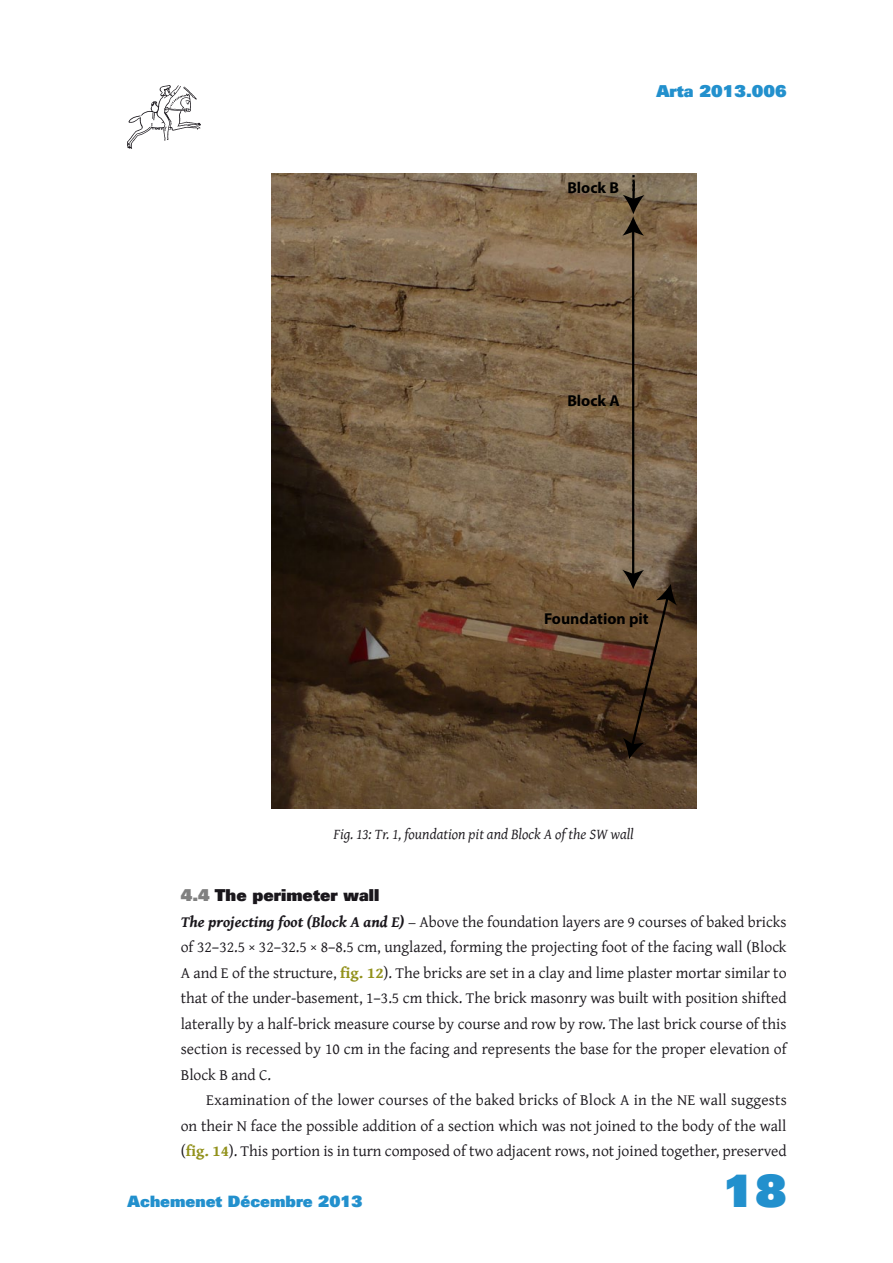
<style>
.page{position:relative;width:893px;height:1263px;background:#fff}
.page>*{position:absolute;margin:0;border:0;box-sizing:border-box;transform-origin:0 0}
.t1{font:900 45px "Univers LT";color:#2290cd}
.t2{font:900 16.5px "Univers LT";color:#1a171c}
.t3{font:900 16.5px "Univers LT";color:#2290cd}
.t4{font:700 15.9px "Myriad Pro";color:#000}
.t5{font:15.75px/25.5px "Gentium Plus";color:#1a171c;text-align:justify}
.t6{font:900 15.75px "Univers LT";color:#2290cd}
.t7{font:italic 15px "Gentium";color:#1a171c}
.s1{color:#808080}
.s2{font-family:"Gentium Book Basic";font-weight:700;font-style:italic}
.s3{font-family:"Garamond Premr Pro"}
.s4{font-family:"Gentium Book Basic";font-weight:700;color:#92911b}
</style>
<div class="page">
<img style="left:128px;top:85px;width:73px;height:64px">
<img style="left:271px;top:174px;width:425px;height:634px">
<hr style="left:632px;top:230px;width:2px;height:346px;background:#000">
<svg style="left:622px;top:570px;width:55px;height:189px;background:#503823"></svg>
<svg style="left:622px;top:174px;width:22px;height:62px"></svg>
<p class="t4" style="left:567px;top:177px;width:53px">Block B</p>
<p class="t3" style="left:656px;top:80px;width:132px">Arta 2013.006</p>
<p class="t4" style="left:567px;top:390px;width:54px">Block A</p>
<p class="t4" style="left:544px;top:609px;width:106px">Foundation pit</p>
<p class="t7" style="left:334px;top:823px;width:302px">Fig. 13: Tr. 1, foundation pit and Block A of the SW wall</p>
<p class="t2" style="left:181px;top:884px;width:200px"><span class="s1">4.4</span> The perimeter wall</p>
<p class="t5" style="left:181px;top:907px;width:607px"><span class="s2">The projecting foot (Block A and E)</span> <span class="s3">–</span> Above the foundation layers are 9 courses of baked bricks of 32–32.5 × 32–32.5 × 8–8.5 cm, unglazed, forming the projecting foot of the facing wall (Block A and E of the structure, <span class="s4">fig. 12</span>). The bricks are set in a clay and lime plaster mortar similar to that of the under-basement, 1–3.5 cm thick. The brick masonry was built with position shifted laterally by a half-brick measure course by course and row by row. The last brick course of this section is recessed by 10 cm in the facing and represents the base for the proper elevation of Block B and C.</p>
<p class="t5" style="left:181px;top:1086px;width:608px;text-indent:26px">Examination of the lower courses of the baked bricks of Block A in the NE wall suggests on their N face the possible addition of a section which was not joined to the body of the wall (<span class="s4">fig. 14</span>). This portion is in turn composed of two adjacent rows, not joined together, preserved</p>
<p class="t6" style="left:128px;top:1190px;width:237px">Achemenet Décembre 2013</p>
<h1 class="t1" style="left:723px;top:1161px;width:65px">18</h1>
</div>
